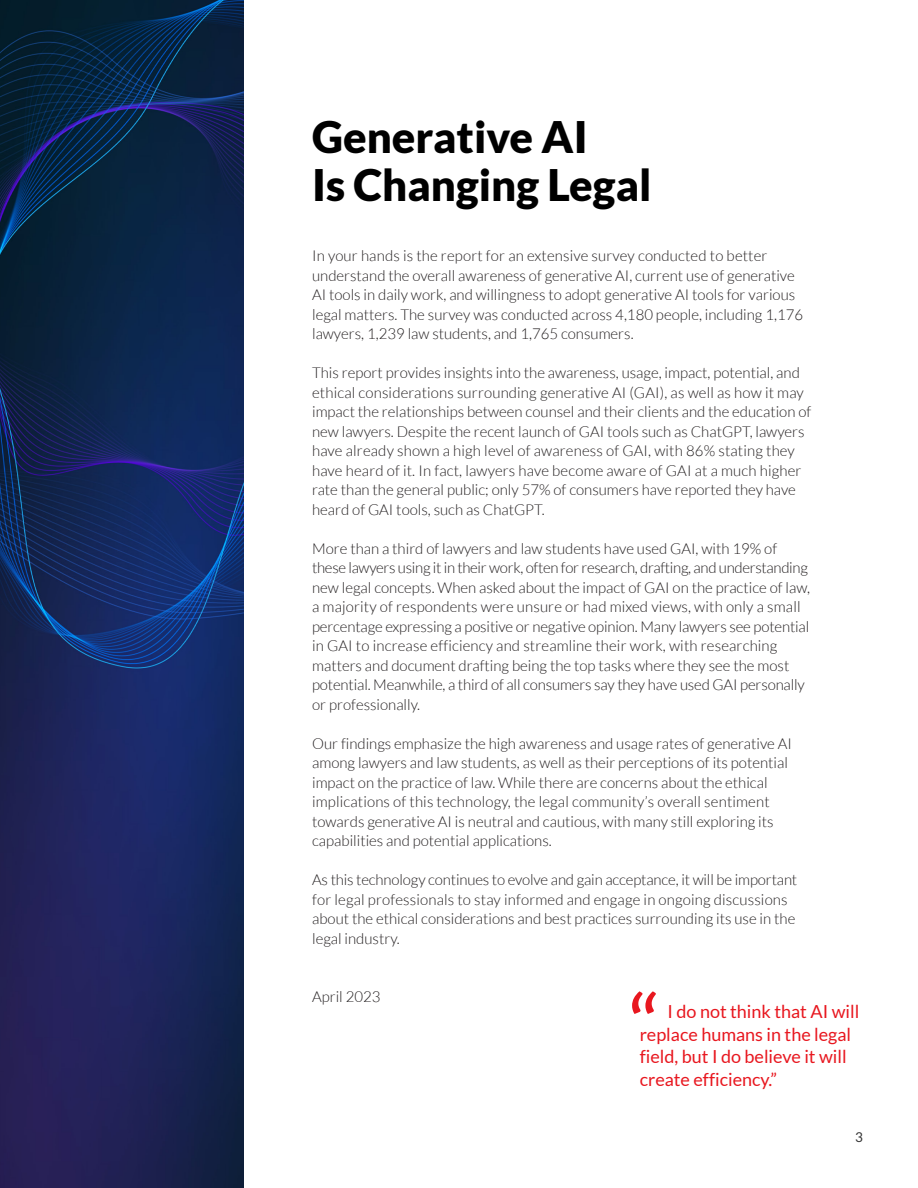
<style>
.page{position:relative;width:918px;height:1188px;background:#fff}
.page>*{position:absolute;margin:0;border:0;box-sizing:border-box;transform-origin:0 0}
.t1{font:900 43.5px/48px "Lato";color:#000}
.t2{font:18px/22.5px "Lato";color:#e8171f}
.t3{font:300 15px/19.5px "Lato";color:#231f20}
.t4{font:13.5px "Lato";color:#333}
</style>
<div class="page">
<img style="left:0;top:0;width:243px;height:1188px">
<svg style="left:632px;top:991px;width:24px;height:23px"></svg>
<p class="t1" style="left:312px;top:112px;width:341px">Generative AI<br>Is Changing Legal</p>
<p class="t3" style="left:312px;top:246px;width:492px">In your hands is the report for an extensive survey conducted to better understand the overall awareness of generative AI, current use of generative AI tools in daily work, and willingness to adopt generative AI tools for various legal matters. The survey was conducted across 4,180 people, including 1,176 lawyers, 1,239 law students, and 1,765 consumers.</p>
<p class="t3" style="left:312px;top:363px;width:501px">This report provides insights into the awareness, usage, impact, potential, and ethical considerations surrounding generative AI (GAI), as well as how it may impact the relationships between counsel and their clients and the education of new lawyers. Despite the recent launch of GAI tools such as ChatGPT, lawyers have already shown a high level of awareness of GAI, with 86% stating they have heard of it. In fact, lawyers have become aware of GAI at a much higher rate than the general public; only 57% of consumers have reported they have heard of GAI tools, such as ChatGPT.</p>
<p class="t3" style="left:312px;top:538px;width:499px">More than a third of lawyers and law students have used GAI, with 19% of these lawyers using it in their work, often for research, drafting, and understanding new legal concepts. When asked about the impact of GAI on the practice of law, a majority of respondents were unsure or had mixed views, with only a small percentage expressing a positive or negative opinion. Many lawyers see potential in GAI to increase efficiency and streamline their work, with researching matters and document drafting being the top tasks where they see the most potential. Meanwhile, a third of all consumers say they have used GAI personally or professionally.</p>
<p class="t3" style="left:312px;top:733px;width:481px">Our findings emphasize the high awareness and usage rates of generative AI among lawyers and law students, as well as their perceptions of its potential impact on the practice of law. While there are concerns about the ethical implications of this technology, the legal community’s overall sentiment towards generative AI is neutral and cautious, with many still exploring its capabilities and potential applications.</p>
<p class="t3" style="left:312px;top:870px;width:487px">As this technology continues to evolve and gain acceptance, it will be important for legal professionals to stay informed and engage in ongoing discussions about the ethical considerations and best practices surrounding its use in the legal industry.</p>
<p class="t3" style="left:312px;top:987px;width:70px">April 2023</p>
<p class="t2" style="left:640px;top:1000px;width:221px;text-indent:28px">I do not think that AI will replace humans in the legal field, but I do believe it will create efficiency.”</p>
<p class="t4" style="left:855px;top:1129px;width:9px">3</p>
</div>
